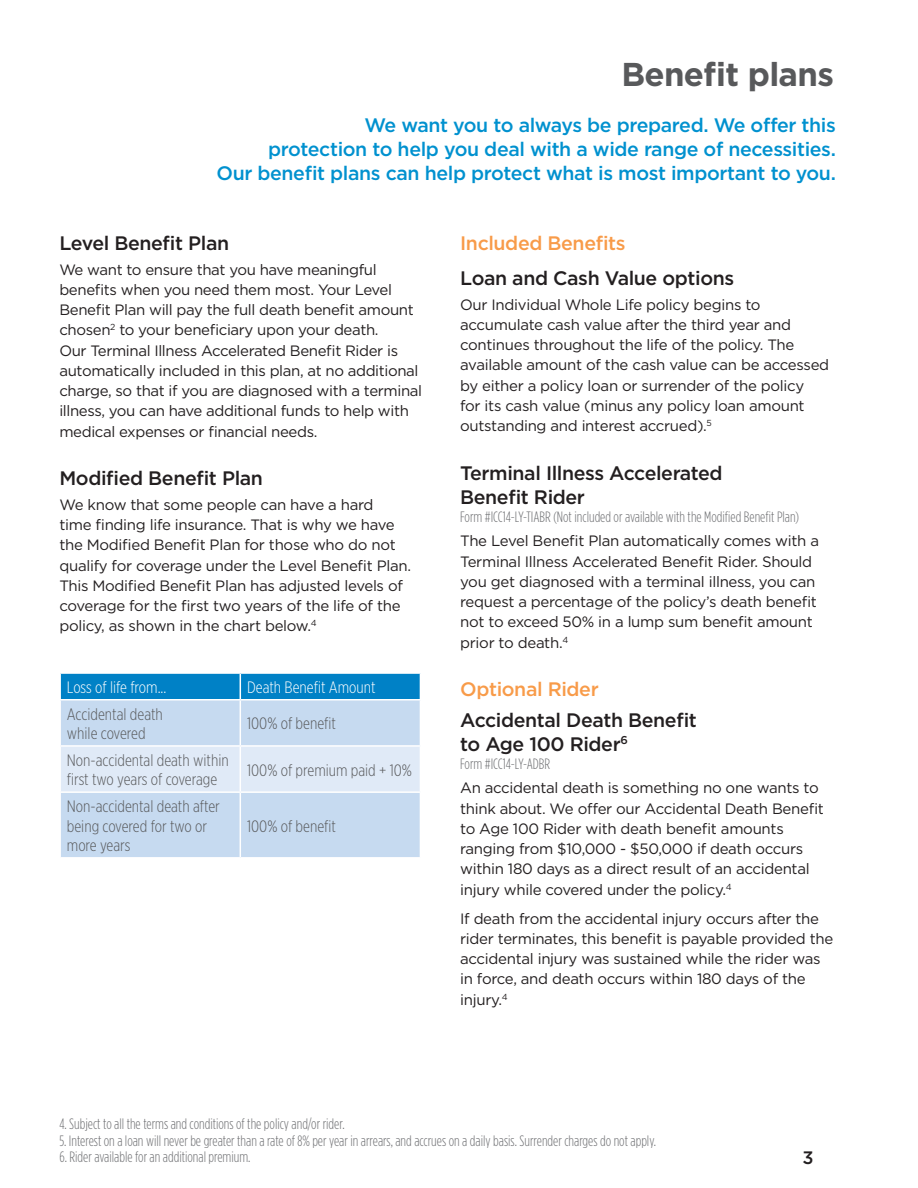
<style>
.page{position:relative;width:918px;height:1188px;background:#fff}
.page>*{position:absolute;margin:0;border:0;box-sizing:border-box;transform-origin:0 0}
.t1{font:700 33px "Gotham";letter-spacing:-.02em;color:#58595b}
.t2{font:500 19.5px/24px "Gotham";letter-spacing:-.02em;color:#0091cf;text-align:right}
.t3{font:500 19.5px/24px "Gotham";letter-spacing:-.02em;color:#231f20}
.t4{font:500 19.5px "Gotham";letter-spacing:-.02em;color:#f89b49}
.t5{font:500 18px "Gotham";color:#231f20}
.t6{font:300 16.5px/19.5px "Gotham X Narrow";color:#58595b}
.t7{font:300 16.5px "Gotham X Narrow";color:#fff}
.t8{font:15px/20.2px "Gotham";letter-spacing:-.02em;color:#231f20}
.t9{font:300 15px "Gotham Condensed";color:#6d6e71}
</style>
<div class="page">
<div style="left:61px;top:701px;width:359px;height:156px;background:#c6daf0"></div>
<div style="left:61px;top:747px;width:359px;height:44px;background:#e0eaf7"></div>
<div style="left:60px;top:673px;width:361px;height:26px;background:#0081c6"></div>
<hr style="left:240px;top:701px;width:1px;height:44px;background:#fff">
<hr style="left:59px;top:745px;width:181px;height:2px;background:#fff">
<hr style="left:240px;top:745px;width:181px;height:2px;background:#fff">
<hr style="left:240px;top:747px;width:1px;height:44px;background:#fff">
<hr style="left:59px;top:791px;width:181px;height:2px;background:#fff">
<hr style="left:240px;top:791px;width:181px;height:2px;background:#fff">
<hr style="left:240px;top:793px;width:1px;height:64px;background:#fff">
<h1 class="t1" style="left:621px;top:52px;width:214px">Benefit plans</h1>
<h2 class="t2" style="left:217px;top:112px;width:621px">We want you to always be prepared. We offer this<br>protection to help you deal with a wide range of necessities.<br>Our benefit plans can help protect what is most important to you.</h2>
<h2 class="t3" style="left:59px;top:231px;width:171px">Level Benefit Plan</h2>
<p class="t8" style="left:59px;top:259px;width:364px">We want to ensure that you have meaningful benefits when you need them most. Your Level Benefit Plan will pay the full death benefit amount chosen<sup>2</sup> to your beneficiary upon your death.<br>Our Terminal Illness Accelerated Benefit Rider is automatically included in this plan, at no additional charge, so that if you are diagnosed with a terminal illness, you can have additional funds to help with medical expenses or financial needs.</p>
<h2 class="t3" style="left:59px;top:466px;width:205px">Modified Benefit Plan</h2>
<p class="t8" style="left:59px;top:494px;width:353px">We know that some people can have a hard<br>time finding life insurance. That is why we have the Modified Benefit Plan for those who do not qualify for coverage under the Level Benefit Plan.<br>This Modified Benefit Plan has adjusted levels of coverage for the first two years of the life of the policy, as shown in the chart below.<sup>4</sup></p>
<p class="t7" style="left:67px;top:678px;width:101px">Loss of life from...</p>
<p class="t7" style="left:247px;top:678px;width:130px">Death Benefit Amount</p>
<p class="t6" style="left:67px;top:704px;width:97px">Accidental death while covered</p>
<p class="t6" style="left:247px;top:714px;width:91px">100% of benefit</p>
<p class="t6" style="left:67px;top:750px;width:163px">Non-accidental death within first two years of coverage</p>
<p class="t6" style="left:247px;top:760px;width:166px">100% of premium paid + 10%</p>
<p class="t6" style="left:67px;top:796px;width:155px">Non-accidental death after being covered for two or more years</p>
<p class="t6" style="left:247px;top:816px;width:91px">100% of benefit</p>
<h2 class="t4" style="left:460px;top:230px;width:167px">Included Benefits</h2>
<h2 class="t3" style="left:460px;top:266px;width:276px">Loan and Cash Value options</h2>
<p class="t8" style="left:460px;top:294px;width:371px">Our Individual Whole Life policy begins to accumulate cash value after the third year and continues throughout the life of the policy. The available amount of the cash value can be accessed by either a policy loan or surrender of the policy<br>for its cash value (minus any policy loan amount outstanding and interest accrued).<sup>5</sup></p>
<h2 class="t3" style="left:460px;top:461px;width:264px">Terminal Illness Accelerated<br>Benefit Rider</h2>
<p class="t9" style="left:460px;top:508px;width:340px">Form #ICC14-LY-TIABR (Not included or available with the Modified Benefit Plan)</p>
<p class="t8" style="left:460px;top:531px;width:360px">The Level Benefit Plan automatically comes with a Terminal Illness Accelerated Benefit Rider. Should you get diagnosed with a terminal illness, you can request a percentage of the policy’s death benefit not to exceed 50% in a lump sum benefit amount prior to death.<sup>4</sup></p>
<h2 class="t4" style="left:460px;top:677px;width:140px">Optional Rider</h2>
<h2 class="t3" style="left:460px;top:708px;width:238px">Accidental Death Benefit to Age 100 Rider<sup>6</sup></h2>
<p class="t9" style="left:460px;top:755px;width:92px">Form #ICC14-LY-ADBR</p>
<p class="t8" style="left:460px;top:778px;width:365px">An accidental death is something no one wants to think about. We offer our Accidental Death Benefit to Age 100 Rider with death benefit amounts ranging from $10,000 - $50,000 if death occurs within 180 days as a direct result of an accidental injury while covered under the policy.<sup>4</sup></p>
<p class="t8" style="left:460px;top:908px;width:375px">If death from the accidental injury occurs after the rider terminates, this benefit is payable provided the accidental injury was sustained while the rider was in force, and death occurs within 180 days of the injury.<sup>4</sup></p>
<p class="t9" style="left:59px;top:1116px;width:287px">4. Subject to all the terms and conditions of the policy and/or rider.</p>
<p class="t9" style="left:59px;top:1132px;width:598px">5. Interest on a loan will never be greater than a rate of 8% per year in arrears, and accrues on a daily basis. Surrender charges do not apply.</p>
<p class="t9" style="left:59px;top:1149px;width:193px">6. Rider available for an additional premium.</p>
<p class="t5" style="left:803px;top:1146px;width:13px">3</p>
</div>
